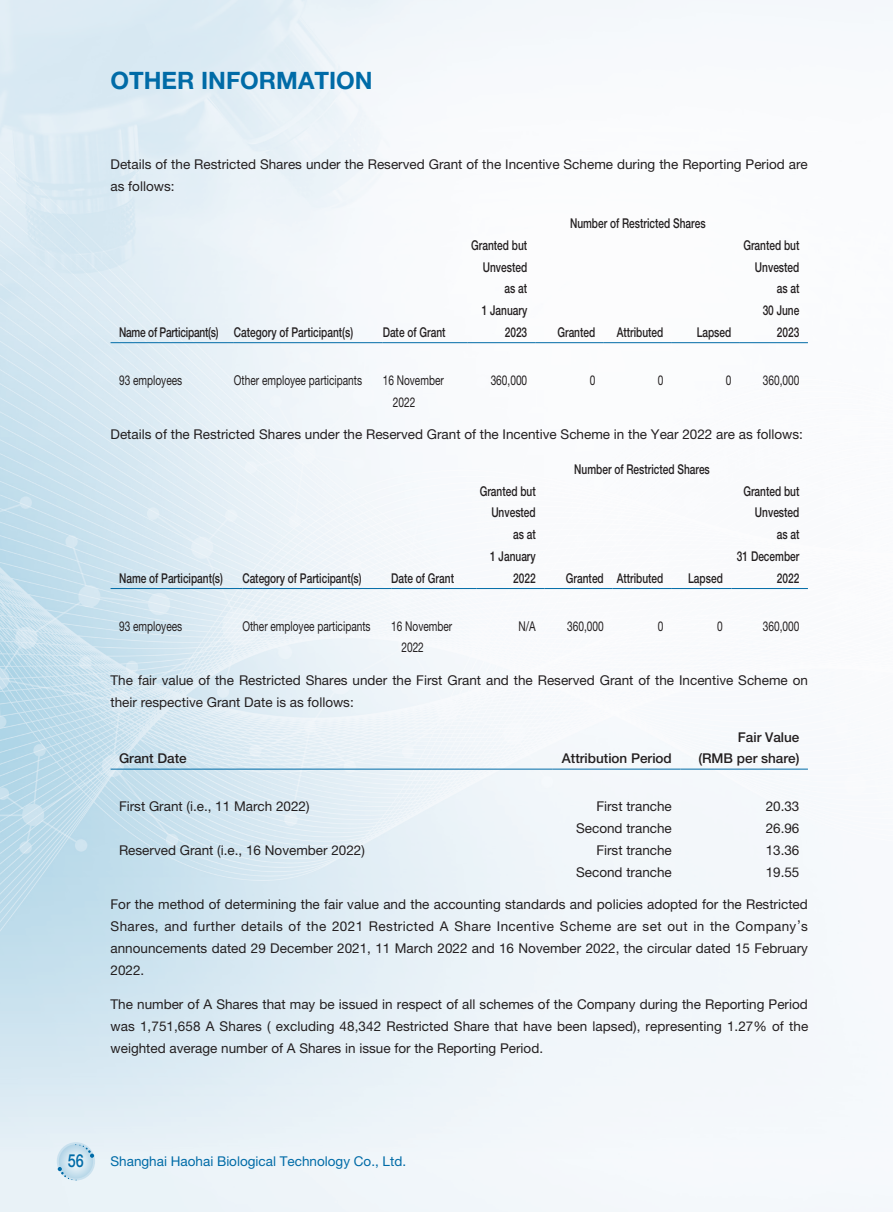
<style>
.page{position:relative;width:893px;height:1212px;background:#fff}
.page>*{position:absolute;margin:0;border:0;box-sizing:border-box;transform-origin:0 0}
.t1{font:700 24px "Helvetica Neue LT Std";color:#006ba7}
.t2{font:500 18px "Helvetica Neue LT Std";color:#006ba7;scale:.8 1}
.t3{font:13.5px/21.8px "Helvetica Neue LT Std";color:#231f20}
.t4{font:500 13.5px/21.8px "Helvetica Neue LT Std";color:#231f20;text-align:right;scale:.75 1}
.t5{font:13.5px/21.8px "Helvetica Neue LT Std";color:#231f20;scale:.75 1}
.t6{font:500 13.5px/21.8px "Helvetica Neue LT Std";color:#231f20;text-align:right}
.t7{font:13.5px "Helvetica Neue LT Std";color:#006ba7}
</style>
<div class="page">
<img style="left:0;top:0;width:893px;height:1212px">
<div style="left:57px;top:1142px;width:38px;height:38px;background:#c8e0ee;border-radius:50%"></div>
<svg style="left:59px;top:1144px;width:34px;height:34px"></svg>
<svg style="left:75px;top:1144px;width:19px;height:14px"></svg>
<svg style="left:58px;top:1167px;width:19px;height:13px"></svg>
<hr style="left:111px;top:342px;width:123px;height:1px;background:#006ba7">
<hr style="left:234px;top:342px;width:149px;height:1px;background:#006ba7">
<hr style="left:383px;top:342px;width:85px;height:1px;background:#006ba7">
<hr style="left:468px;top:342px;width:68px;height:1px;background:#006ba7">
<hr style="left:536px;top:342px;width:68px;height:1px;background:#006ba7">
<hr style="left:604px;top:342px;width:68px;height:1px;background:#006ba7">
<hr style="left:672px;top:342px;width:68px;height:1px;background:#006ba7">
<hr style="left:740px;top:342px;width:68px;height:1px;background:#006ba7">
<hr style="left:111px;top:588px;width:131px;height:1px;background:#006ba7">
<hr style="left:242px;top:588px;width:149px;height:1px;background:#006ba7">
<hr style="left:391px;top:588px;width:85px;height:1px;background:#006ba7">
<hr style="left:476px;top:588px;width:68px;height:1px;background:#006ba7">
<hr style="left:544px;top:588px;width:68px;height:1px;background:#006ba7">
<hr style="left:612px;top:588px;width:60px;height:1px;background:#006ba7">
<hr style="left:672px;top:588px;width:59px;height:1px;background:#006ba7">
<hr style="left:731px;top:588px;width:77px;height:1px;background:#006ba7">
<hr style="left:111px;top:769px;width:442px;height:1px;background:#006ba7">
<hr style="left:553px;top:769px;width:127px;height:1px;background:#006ba7">
<hr style="left:680px;top:769px;width:128px;height:1px;background:#006ba7">
<h1 class="t1" style="left:111px;top:66px;width:264px">OTHER INFORMATION</h1>
<p class="t3" style="left:111px;top:154px;width:699px">Details of the Restricted Shares under the Reserved Grant of the Incentive Scheme during the Reporting Period are as follows:</p>
<p class="t4" style="left:119px;top:321px;width:314px">Name of Participant(s) Category of Participant(s)</p>
<p class="t4" style="left:383px;top:321px;width:85px">Date of Grant</p>
<p class="t4" style="left:471px;top:234px;width:76px">Granted but<br>Unvested as at<br>1 January<br>2023</p>
<p class="t4" style="left:570px;top:212px;width:182px">Number of Restricted Shares</p>
<p class="t4" style="left:557px;top:321px;width:52px">Granted</p>
<p class="t4" style="left:617px;top:321px;width:64px">Attributed</p>
<p class="t4" style="left:697px;top:321px;width:48px">Lapsed</p>
<p class="t4" style="left:743px;top:234px;width:76px">Granted but<br>Unvested as at<br>30 June<br>2023</p>
<p class="t5" style="left:119px;top:369px;width:86px">93 employees</p>
<p class="t5" style="left:234px;top:369px;width:173px">Other employee participants</p>
<p class="t5" style="left:393px;top:369px;width:69px;text-indent:-10px">16 November<br>2022</p>
<p class="t5" style="left:491px;top:369px;width:50px">360,000</p>
<p class="t5" style="left:590px;top:369px;width:9px">0</p>
<p class="t5" style="left:658px;top:369px;width:9px">0</p>
<p class="t5" style="left:726px;top:369px;width:9px">0</p>
<p class="t5" style="left:763px;top:369px;width:50px">360,000</p>
<p class="t3" style="left:111px;top:423px;width:694px">Details of the Restricted Shares under the Reserved Grant of the Incentive Scheme in the Year 2022 are as follows:</p>
<p class="t4" style="left:119px;top:567px;width:140px">Name of Participant(s)</p>
<p class="t4" style="left:242px;top:567px;width:161px">Category of Participant(s)</p>
<p class="t4" style="left:391px;top:567px;width:85px">Date of Grant</p>
<p class="t4" style="left:480px;top:480px;width:76px">Granted but<br>Unvested as at<br>1 January<br>2022</p>
<p class="t4" style="left:574px;top:458px;width:182px">Number of Restricted Shares</p>
<p class="t4" style="left:566px;top:567px;width:131px">Granted Attributed</p>
<p class="t4" style="left:688px;top:567px;width:48px">Lapsed</p>
<p class="t4" style="left:737px;top:480px;width:85px">Granted but<br>Unvested<br>as at<br>31 December<br>2022</p>
<p class="t5" style="left:119px;top:615px;width:86px">93 employees</p>
<p class="t5" style="left:242px;top:615px;width:173px">Other employee participants</p>
<p class="t5" style="left:401px;top:615px;width:69px;text-indent:-10px">16 November<br>2022</p>
<p class="t5" style="left:518px;top:615px;width:24px">N/A</p>
<p class="t5" style="left:567px;top:615px;width:50px">360,000</p>
<p class="t5" style="left:658px;top:615px;width:9px">0</p>
<p class="t5" style="left:717px;top:615px;width:9px">0</p>
<p class="t5" style="left:763px;top:615px;width:50px">360,000</p>
<p class="t3" style="left:111px;top:669px;width:699px">The fair value of the Restricted Shares under the First Grant and the Reserved Grant of the Incentive Scheme on their respective Grant Date is as follows:</p>
<p class="t6" style="left:119px;top:747px;width:69px">Grant Date</p>
<p class="t6" style="left:562px;top:747px;width:112px">Attribution Period</p>
<p class="t6" style="left:698px;top:726px;width:103px">Fair Value<br>(RMB per share)</p>
<p class="t3" style="left:119px;top:795px;width:192px">First Grant (i.e., 11 March 2022)</p>
<p class="t3" style="left:596px;top:795px;width:77px">First tranche</p>
<p class="t3" style="left:766px;top:795px;width:35px">20.33</p>
<p class="t3" style="left:576px;top:817px;width:97px">Second tranche</p>
<p class="t3" style="left:766px;top:817px;width:35px">26.96</p>
<p class="t3" style="left:119px;top:839px;width:247px">Reserved Grant (i.e., 16 November 2022)</p>
<p class="t3" style="left:596px;top:839px;width:77px">First tranche</p>
<p class="t3" style="left:766px;top:839px;width:35px">13.36</p>
<p class="t3" style="left:576px;top:861px;width:97px">Second tranche</p>
<p class="t3" style="left:766px;top:861px;width:35px">19.55</p>
<p class="t3" style="left:111px;top:893px;width:699px;text-align:justify">For the method of determining the fair value and the accounting standards and policies adopted for the Restricted Shares, and further details of the 2021 Restricted A Share Incentive Scheme are set out in the Company’s announcements dated 29 December 2021, 11 March 2022 and 16 November 2022, the circular dated 15 February 2022.</p>
<p class="t3" style="left:111px;top:993px;width:699px;text-align:justify">The number of A Shares that may be issued in respect of all schemes of the Company during the Reporting Period was 1,751,658 A Shares ( excluding 48,342 Restricted Share that have been lapsed), representing 1.27% of the weighted average number of A Shares in issue for the Reporting Period.</p>
<h2 class="t2" style="left:68px;top:1150px;width:22px">56</h2>
<p class="t7" style="left:111px;top:1153px;width:297px">Shanghai Haohai Biological Technology Co., Ltd.</p>
</div>
